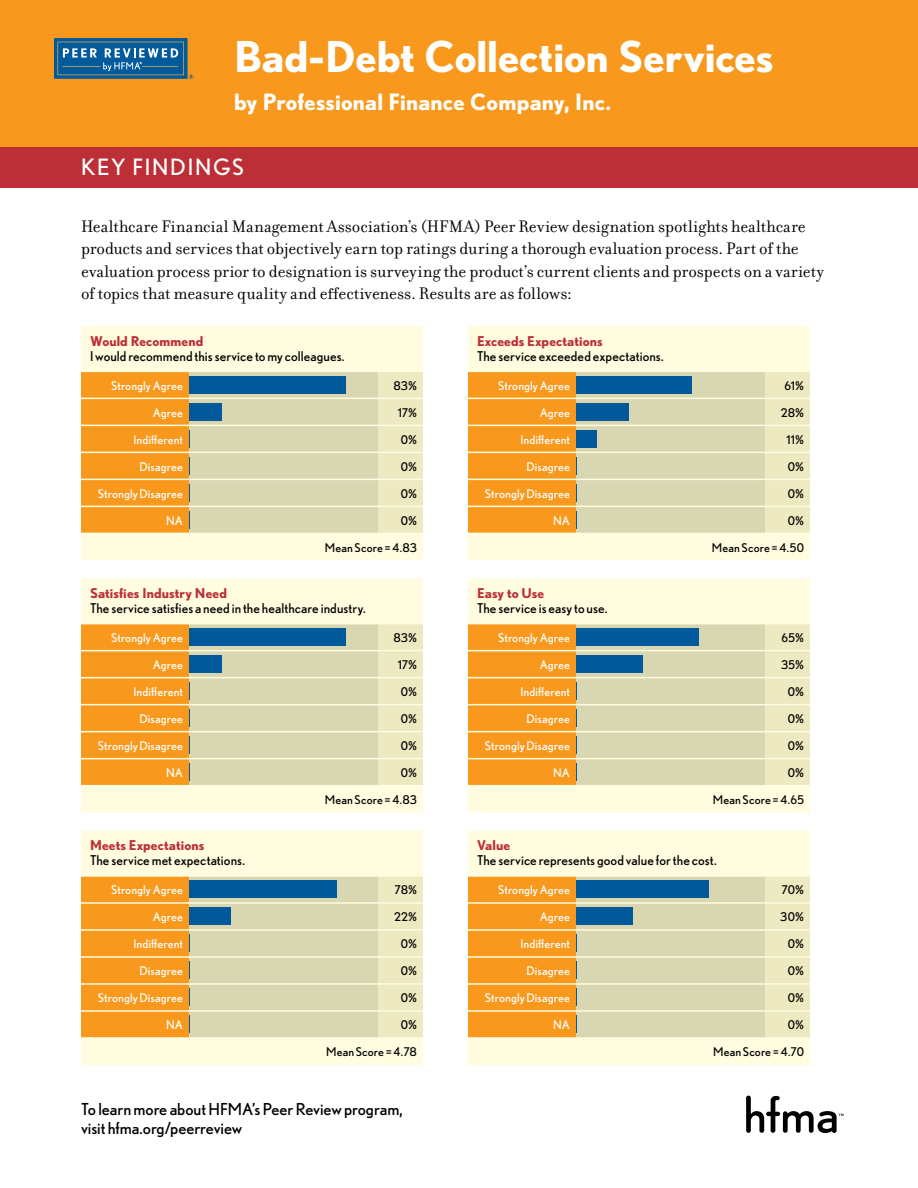
<style>
.page{position:relative;width:918px;height:1188px;background:#fff}
.page>*{position:absolute;margin:0;border:0;box-sizing:border-box;transform-origin:0 0}
.t1{font:700 42.6px "Nobel";letter-spacing:-.005em;color:#fff}
.t2{font:700 22.5px "Nobel";letter-spacing:.01em;color:#fff}
.t3{font:22.5px "Nobel";letter-spacing:.075em;color:#fff}
.t4{font:18px/22.5px "Filosofia OT";color:#000}
.t5{font:16.5px/19.5px "Nobel";letter-spacing:-.005em;color:#000}
.t6{font:13.5px "Nobel";letter-spacing:.005em;color:#000}
.t7{font:700 13.5px "Nobel";letter-spacing:.005em;color:#bd2f37}
.t8{font:12px "Nobel";letter-spacing:.01em;color:#fff}
.t9{font:12px "Nobel";letter-spacing:.01em;color:#000}
</style>
<div class="page">
<div style="left:0;top:0;width:918px;height:187px;background:#f8991d"></div>
<svg style="left:54px;top:38px;width:139px;height:41px;background:#2e709a"></svg>
<div style="left:0;top:147px;width:918px;height:40px;background:#bd2f37"></div>
<svg style="left:746px;top:1096px;width:97px;height:37px"></svg>
<div style="left:81px;top:326px;width:342px;height:234px;background:#fffcdf"></div>
<hr style="left:81px;top:533px;width:108px;height:1px;background:#fffcdf">
<hr style="left:189px;top:533px;width:189px;height:1px;background:#fffcdf">
<hr style="left:378px;top:533px;width:45px;height:1px;background:#fffcdf">
<svg style="left:81px;top:371px;width:342px;height:162px;background:#d9c088"></svg>
<div style="left:81px;top:578px;width:342px;height:235px;background:#fffcdf"></div>
<hr style="left:81px;top:623px;width:108px;height:1px;background:#fffcdf">
<hr style="left:189px;top:623px;width:189px;height:1px;background:#fffcdf">
<hr style="left:378px;top:623px;width:45px;height:1px;background:#fffcdf">
<svg style="left:81px;top:624px;width:342px;height:162px;background:#d9c088"></svg>
<div style="left:81px;top:831px;width:342px;height:234px;background:#fffcdf"></div>
<hr style="left:81px;top:875px;width:108px;height:2px;background:#fffcdf">
<hr style="left:189px;top:875px;width:189px;height:2px;background:#fffcdf">
<hr style="left:81px;top:1037px;width:108px;height:2px;background:#fffcdf">
<hr style="left:189px;top:1037px;width:189px;height:2px;background:#fffcdf">
<hr style="left:378px;top:875px;width:45px;height:2px;background:#fffcdf">
<hr style="left:378px;top:1037px;width:45px;height:2px;background:#fffcdf">
<svg style="left:81px;top:876px;width:342px;height:162px;background:#d9c088"></svg>
<div style="left:468px;top:326px;width:342px;height:234px;background:#fffcdf"></div>
<hr style="left:468px;top:533px;width:108px;height:1px;background:#fffcdf">
<hr style="left:576px;top:533px;width:189px;height:1px;background:#fffcdf">
<hr style="left:765px;top:533px;width:45px;height:1px;background:#fffcdf">
<svg style="left:468px;top:371px;width:342px;height:162px;background:#d9c088"></svg>
<div style="left:468px;top:578px;width:342px;height:235px;background:#fffcdf"></div>
<hr style="left:468px;top:623px;width:108px;height:1px;background:#fffcdf">
<hr style="left:576px;top:623px;width:189px;height:1px;background:#fffcdf">
<hr style="left:765px;top:623px;width:45px;height:1px;background:#fffcdf">
<svg style="left:468px;top:624px;width:342px;height:162px;background:#d9c088"></svg>
<div style="left:468px;top:831px;width:342px;height:234px;background:#fffcdf"></div>
<hr style="left:468px;top:875px;width:108px;height:2px;background:#fffcdf">
<hr style="left:576px;top:875px;width:189px;height:2px;background:#fffcdf">
<hr style="left:468px;top:1037px;width:108px;height:2px;background:#fffcdf">
<hr style="left:576px;top:1037px;width:189px;height:2px;background:#fffcdf">
<hr style="left:765px;top:875px;width:45px;height:2px;background:#fffcdf">
<hr style="left:765px;top:1037px;width:45px;height:2px;background:#fffcdf">
<svg style="left:468px;top:876px;width:342px;height:162px;background:#d9c088"></svg>
<h1 class="t1" style="left:234px;top:31px;width:541px">Bad-Debt Collection Services</h1>
<p class="t2" style="left:234px;top:89px;width:379px">by Professional Finance Company, Inc.</p>
<p class="t3" style="left:54px;top:154px;width:164px">KEY FINDINGS</p>
<p class="t3" style="left:81px;top:154px;width:164px">KEY FINDINGS</p>
<p class="t4" style="left:81px;top:215px;width:745px">Healthcare Financial Management Association’s (HFMA) Peer Review designation spotlights healthcare products and services that objectively earn top ratings during a thorough evaluation process. Part of the evaluation process prior to designation is surveying the product’s current clients and prospects on a variety of topics that measure quality and effectiveness. Results are as follows:</p>
<p class="t7" style="left:90px;top:333px;width:115px">Would Recommend</p>
<p class="t6" style="left:90px;top:348px;width:256px">I would recommend this service to my colleagues.</p>
<p class="t8" style="left:111px;top:378px;width:73px">Strongly Agree</p>
<p class="t9" style="left:393px;top:378px;width:25px">83%</p>
<p class="t8" style="left:153px;top:405px;width:32px">Agree</p>
<p class="t9" style="left:398px;top:405px;width:21px">17%</p>
<p class="t8" style="left:133px;top:432px;width:51px">Indifferent</p>
<p class="t9" style="left:401px;top:432px;width:18px">0%</p>
<p class="t8" style="left:139px;top:459px;width:45px">Disagree</p>
<p class="t9" style="left:401px;top:459px;width:18px">0%</p>
<p class="t8" style="left:98px;top:486px;width:87px">Strongly Disagree</p>
<p class="t9" style="left:401px;top:486px;width:18px">0%</p>
<p class="t8" style="left:166px;top:513px;width:18px">NA</p>
<p class="t9" style="left:401px;top:513px;width:18px">0%</p>
<p class="t9" style="left:325px;top:540px;width:94px">Mean Score = 4.83</p>
<p class="t7" style="left:90px;top:585px;width:139px">Satisfies Industry Need</p>
<p class="t6" style="left:90px;top:600px;width:277px">The service satisfies a need in the healthcare industry.</p>
<p class="t8" style="left:111px;top:630px;width:73px">Strongly Agree</p>
<p class="t9" style="left:393px;top:630px;width:25px">83%</p>
<p class="t8" style="left:153px;top:657px;width:32px">Agree</p>
<p class="t9" style="left:398px;top:657px;width:21px">17%</p>
<p class="t8" style="left:133px;top:684px;width:51px">Indifferent</p>
<p class="t9" style="left:401px;top:684px;width:18px">0%</p>
<p class="t8" style="left:139px;top:711px;width:45px">Disagree</p>
<p class="t9" style="left:401px;top:711px;width:18px">0%</p>
<p class="t8" style="left:98px;top:738px;width:87px">Strongly Disagree</p>
<p class="t9" style="left:401px;top:738px;width:18px">0%</p>
<p class="t8" style="left:166px;top:765px;width:18px">NA</p>
<p class="t9" style="left:401px;top:765px;width:18px">0%</p>
<p class="t9" style="left:325px;top:792px;width:94px">Mean Score = 4.83</p>
<p class="t7" style="left:90px;top:838px;width:116px">Meets Expectations</p>
<p class="t6" style="left:90px;top:853px;width:157px">The service met expectations.</p>
<p class="t8" style="left:111px;top:883px;width:73px">Strongly Agree</p>
<p class="t9" style="left:395px;top:883px;width:24px">78%</p>
<p class="t8" style="left:153px;top:910px;width:32px">Agree</p>
<p class="t9" style="left:394px;top:910px;width:24px">22%</p>
<p class="t8" style="left:133px;top:937px;width:51px">Indifferent</p>
<p class="t9" style="left:401px;top:937px;width:18px">0%</p>
<p class="t8" style="left:139px;top:964px;width:45px">Disagree</p>
<p class="t9" style="left:401px;top:964px;width:18px">0%</p>
<p class="t8" style="left:98px;top:991px;width:87px">Strongly Disagree</p>
<p class="t9" style="left:401px;top:991px;width:18px">0%</p>
<p class="t8" style="left:166px;top:1018px;width:18px">NA</p>
<p class="t9" style="left:401px;top:1018px;width:18px">0%</p>
<p class="t9" style="left:326px;top:1045px;width:92px">Mean Score = 4.78</p>
<p class="t7" style="left:477px;top:333px;width:127px">Exceeds Expectations</p>
<p class="t6" style="left:477px;top:348px;width:188px">The service exceeded expectations.</p>
<p class="t8" style="left:498px;top:378px;width:73px">Strongly Agree</p>
<p class="t9" style="left:784px;top:378px;width:21px">61%</p>
<p class="t8" style="left:540px;top:405px;width:32px">Agree</p>
<p class="t9" style="left:781px;top:405px;width:25px">28%</p>
<p class="t8" style="left:520px;top:432px;width:51px">Indifferent</p>
<p class="t9" style="left:787px;top:432px;width:19px">11%</p>
<p class="t8" style="left:526px;top:459px;width:45px">Disagree</p>
<p class="t9" style="left:788px;top:459px;width:18px">0%</p>
<p class="t8" style="left:485px;top:486px;width:87px">Strongly Disagree</p>
<p class="t9" style="left:788px;top:486px;width:18px">0%</p>
<p class="t8" style="left:553px;top:513px;width:18px">NA</p>
<p class="t9" style="left:788px;top:513px;width:18px">0%</p>
<p class="t9" style="left:712px;top:540px;width:94px">Mean Score = 4.50</p>
<p class="t7" style="left:477px;top:585px;width:69px">Easy to Use</p>
<p class="t6" style="left:477px;top:600px;width:132px">The service is easy to use.</p>
<p class="t8" style="left:498px;top:630px;width:73px">Strongly Agree</p>
<p class="t9" style="left:782px;top:630px;width:24px">65%</p>
<p class="t8" style="left:540px;top:657px;width:32px">Agree</p>
<p class="t9" style="left:781px;top:657px;width:24px">35%</p>
<p class="t8" style="left:520px;top:684px;width:51px">Indifferent</p>
<p class="t9" style="left:788px;top:684px;width:18px">0%</p>
<p class="t8" style="left:526px;top:711px;width:45px">Disagree</p>
<p class="t9" style="left:788px;top:711px;width:18px">0%</p>
<p class="t8" style="left:485px;top:738px;width:87px">Strongly Disagree</p>
<p class="t9" style="left:788px;top:738px;width:18px">0%</p>
<p class="t8" style="left:553px;top:765px;width:18px">NA</p>
<p class="t9" style="left:788px;top:765px;width:18px">0%</p>
<p class="t9" style="left:713px;top:792px;width:93px">Mean Score = 4.65</p>
<p class="t7" style="left:477px;top:838px;width:35px">Value</p>
<p class="t6" style="left:477px;top:853px;width:241px">The service represents good value for the cost.</p>
<p class="t8" style="left:498px;top:883px;width:73px">Strongly Agree</p>
<p class="t9" style="left:782px;top:883px;width:24px">70%</p>
<p class="t8" style="left:540px;top:910px;width:32px">Agree</p>
<p class="t9" style="left:780px;top:910px;width:25px">30%</p>
<p class="t8" style="left:520px;top:937px;width:51px">Indifferent</p>
<p class="t9" style="left:788px;top:937px;width:18px">0%</p>
<p class="t8" style="left:526px;top:964px;width:45px">Disagree</p>
<p class="t9" style="left:788px;top:964px;width:18px">0%</p>
<p class="t8" style="left:485px;top:991px;width:87px">Strongly Disagree</p>
<p class="t9" style="left:788px;top:991px;width:18px">0%</p>
<p class="t8" style="left:553px;top:1018px;width:18px">NA</p>
<p class="t9" style="left:788px;top:1018px;width:18px">0%</p>
<p class="t9" style="left:713px;top:1045px;width:92px">Mean Score = 4.70</p>
<p class="t5" style="left:81px;top:1099px;width:323px">To learn more about HFMA’s Peer Review program, visit hfma.org/peerreview</p>
</div>
